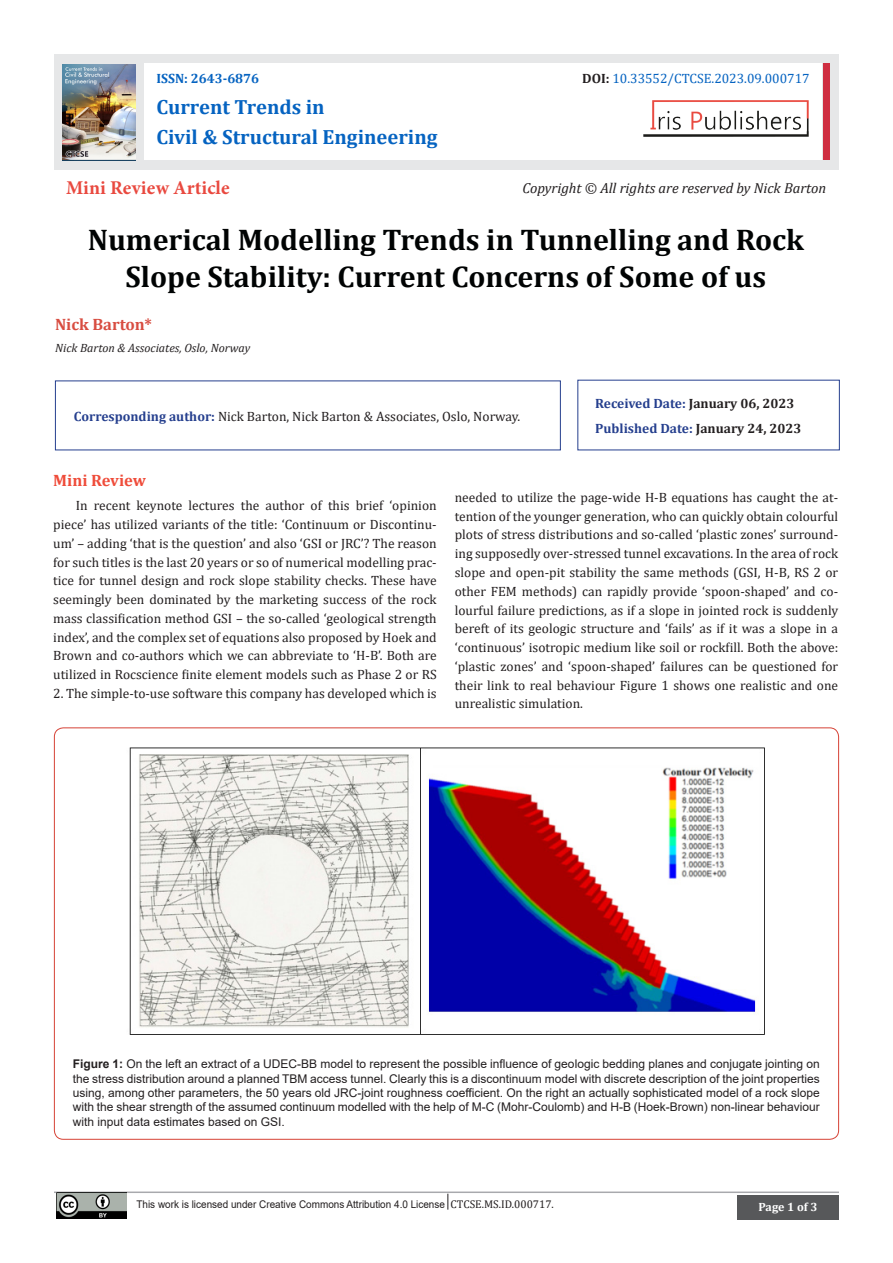
<style>
.page{position:relative;width:893px;height:1263px;background:#fff}
.page>*{position:absolute;margin:0;border:0;box-sizing:border-box;transform-origin:0 0}
.t1{font:700 30px/37.5px "Cambria";color:#000303;text-align:center}
.t2{font:700 20.55px "Cambria";color:#0563c1}
.t3{font:700 19.5px "Minion Pro";letter-spacing:.005em;color:#e9493f}
.t4{font:700 16.5px "Cambria";color:#d84d41}
.t5{font:700 16.5px "Cambria";color:#ef4c3a}
.t6{font:italic 14.55px "Cambria";color:#231f20}
.t7{font:13.5px/18.8px "Cambria";color:#231f20;text-align:justify}
.t8{font:13.5px "Cambria";color:#0563c1}
.t9{font:700 13.5px "Cambria";color:#253f8e}
.t10{font:700 13.5px "Cambria";color:#231f20}
.t11{font:700 13.5px "Cambria";color:#0563c1}
.t12{font:12px/14.4px "Arial";color:#231f20;text-align:justify}
.t13{font:italic 12px "Cambria";color:#231f20}
.t14{font:700 12px "Cambria";color:#fff}
.t15{font:10.65px "Arial";color:#231f20;scale:.94 1}
.s1{font-weight:700;color:#231f20}
.s2{font-weight:700;color:#253f8e}
.s3{color:#253f8e}
.s4{color:#231f20}
.s5{font-weight:700}
.s6{font-family:"Cambria";font-size:11.25px}
</style>
<div class="page">
<hr style="left:54px;top:1191px;width:785px;height:2px;background:#a8a9ad">
<div style="left:737px;top:1195px;width:102px;height:25px;background:#57585a"></div>
<div style="left:54px;top:54px;width:785px;height:116px;background:#e6e7e8"></div>
<div style="left:144px;top:64px;width:678px;height:96px;background:#fff"></div>
<div style="left:824px;top:64px;width:6px;height:96px;background:#cf2e41"></div>
<img style="left:644px;top:100px;width:165px;height:36px">
<img style="left:62px;top:65px;width:74px;height:96px">
<img style="left:56px;top:1193px;width:70px;height:26px">
<svg style="left:447px;top:1194px;width:1px;height:15px"></svg>
<img style="left:129px;top:747px;width:636px;height:288px">
<p class="t11" style="left:156px;top:69px;width:104px">ISSN: 2643-6876</p>
<p class="t8" style="left:582px;top:70px;width:229px"><span class="s1">DOI:</span> 10.33552/CTCSE.2023.09.000717</p>
<p class="t2" style="left:156px;top:92px;width:170px">Current Trends in</p>
<p class="t2" style="left:156px;top:123px;width:283px">Civil &amp; Structural Engineering</p>
<p class="t3" style="left:66px;top:174px;width:165px">Mini Review Article</p>
<p class="t6" style="left:522px;top:178px;width:305px">Copyright © All rights are reserved by Nick Barton</p>
<p class="t1" style="left:88px;top:220px;width:718px">Numerical Modelling Trends in Tunnelling and Rock<br>Slope Stability: Current Concerns of Some of us</p>
<p class="t4" style="left:55px;top:312px;width:99px">Nick Barton*</p>
<p class="t13" style="left:55px;top:340px;width:197px">Nick Barton &amp; Associates, Oslo, Norway</p>
<p class="t7" style="left:74px;top:407px;width:448px"><span class="s2">Corresponding author:</span> Nick Barton, Nick Barton &amp; Associates, Oslo, Norway.</p>
<p class="t10" style="left:595px;top:394px;width:201px"><span class="s3">Received Date:</span> January 06, 2023</p>
<p class="t9" style="left:595px;top:419px;width:208px">Published Date: <span class="s4">January 24, 2023</span></p>
<p class="t5" style="left:53px;top:468px;width:94px">Mini Review</p>
<p class="t7" style="left:53px;top:496px;width:385px;text-indent:22px">In recent keynote lectures the author of this brief ‘opinion piece’ has utilized variants of the title: ‘Continuum or Discontinu&shy;um’ – adding ‘that is the question’ and also ‘GSI or JRC’? The reason for such titles is the last 20 years or so of numerical modelling prac&shy;tice for tunnel design and rock slope stability checks. These have seemingly been dominated by the marketing success of the rock mass classification method GSI – the so-called ‘geological strength index’, and the complex set of equations also proposed by Hoek and Brown and co-authors which we can abbreviate to ‘H-B’. Both are utilized in Rocscience finite element models such as Phase 2 or RS</p>
<p class="t7" style="left:53px;top:684px;width:385px">2. The simple-to-use software this company has developed which is</p>
<p class="t7" style="left:455px;top:488px;width:385px">needed to utilize the page-wide H-B equations has caught the at&shy;tention of the younger generation, who can quickly obtain colourful plots of stress distributions and so-called ‘plastic zones’ surround&shy;ing supposedly over-stressed tunnel excavations. In the area of rock slope and open-pit stability the same methods (GSI, H-B, RS 2 or other FEM methods) can rapidly provide ‘spoon-shaped’ and co&shy;lourful failure predictions, as if a slope in jointed rock is suddenly bereft of its geologic structure and ‘fails’ as if it was a slope in a ‘continuous’ isotropic medium like soil or rockfill. Both the above: ‘plastic zones’ and ‘spoon-shaped’ failures can be questioned for their link to real behaviour Figure 1 shows one realistic and one unrealistic simulation.</p>
<p class="t12" style="left:73px;top:1057px;width:748px"><span class="s5">Figure 1:</span> On the left an extract of a UDEC-BB model to represent the possible influence of geologic bedding planes and conjugate jointing on the stress distribution around a planned TBM access tunnel. Clearly this is a discontinuum model with discrete description of the joint properties using, among other parameters, the 50 years old JRC-joint roughness coefficient. On the right an actually sophisticated model of a rock slope with the shear strength of the assumed continuum modelled with the help of M-C (Mohr-Coulomb) and H-B (Hoek-Brown) non-linear behaviour with input data estimates based on GSI.</p>
<p class="t15" style="left:136px;top:1197px;width:446px">This work is licensed under Creative Commons Attribution 4.0 License <span class="s6">CTCSE.MS.ID.000717.</span></p>
<p class="t14" style="left:758px;top:1198px;width:60px">Page 1 of 3</p>
</div>
